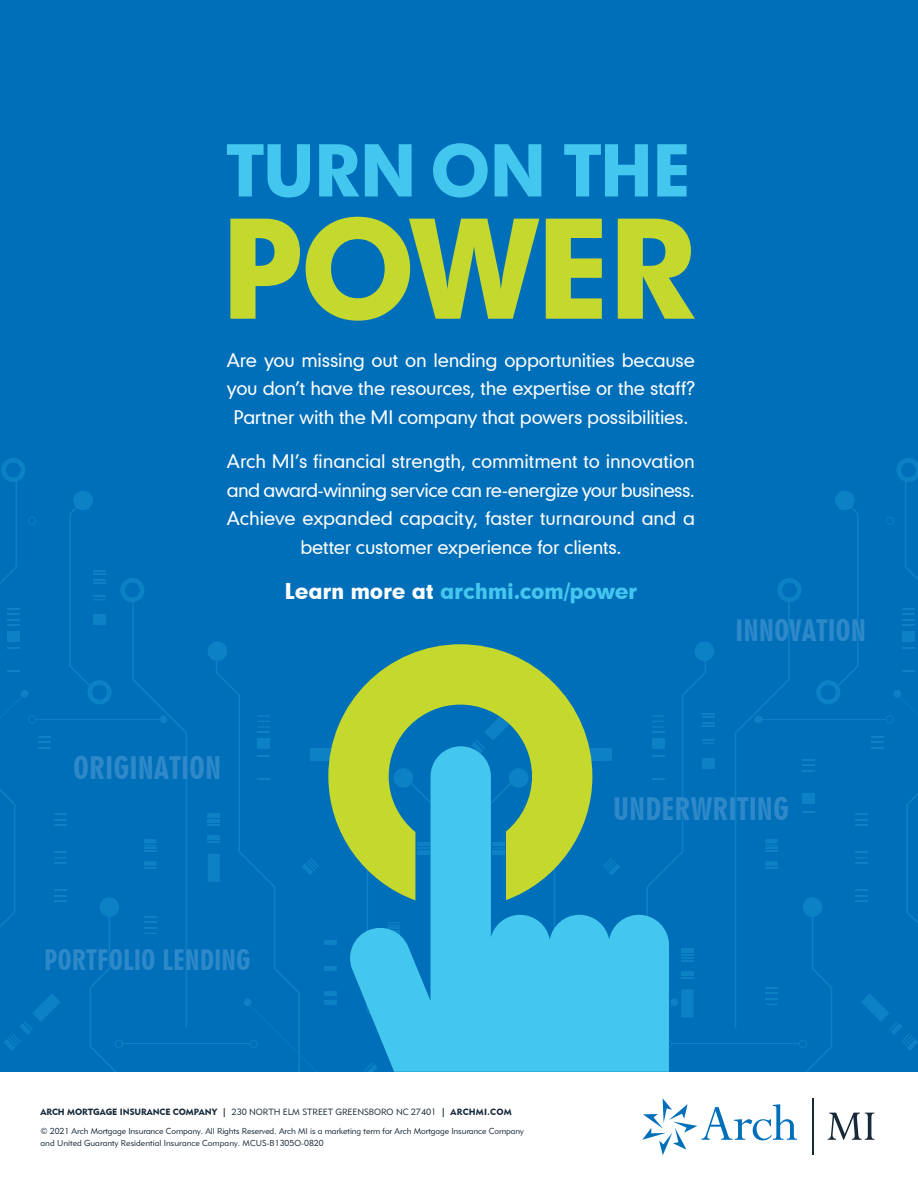
<style>
.page{position:relative;width:918px;height:1188px;background:#fff}
.page>*{position:absolute;margin:0;border:0;box-sizing:border-box;transform-origin:0 0}
.t1{font:29.85px "Geometric 706 BT Black Condensed B";color:#2f89c9}
.t2{font:28.35px "Geometric 706 BT Black Condensed B";color:#2f89c9}
.t3{font:27px "Geometric 706 BT Black Condensed B";color:#2f89c9}
.t4{font:21px "Geometric 706 BT Black B";letter-spacing:-.015em;color:#44c7ee}
.t5{font:18px/28.5px "Geometric 706 BT Medium B";letter-spacing:-.015em;color:#fff;text-align:center}
.t6{font:9px "Geometric 415 BT Black A";letter-spacing:-.01em;color:#172938}
.t7{font:8.7px/12px "Geometric 415 BT Lite A";letter-spacing:-.01em;color:#172938}
.s1{color:#fff}
.s2{font-family:"Geometric 415 BT Lite A"}
</style>
<div class="page">
<div style="left:0;top:0;width:918px;height:1072px;background:#006fba"></div>
<div style="left:695px;top:641px;width:19px;height:20px;background:#0c81c5;border-radius:50%"></div>
<hr style="left:672px;top:1044px;width:127px;height:1px;background:#0c81c5">
<div style="left:208px;top:641px;width:19px;height:20px;background:#0c81c5;border-radius:50%"></div>
<hr style="left:123px;top:1044px;width:127px;height:1px;background:#0c81c5">
<svg style="left:735px;top:458px;width:183px;height:614px"></svg>
<svg style="left:208px;top:661px;width:506px;height:411px"></svg>
<svg style="left:0;top:458px;width:187px;height:614px"></svg>
<svg style="left:230px;top:217px;width:465px;height:104px;fill:#c4d82d"></svg>
<svg style="left:227px;top:143px;width:460px;height:55px"></svg>
<svg style="left:642px;top:1098px;width:155px;height:57px"></svg>
<hr style="left:812px;top:1098px;width:1px;height:57px;background:#172938">
<svg style="left:828px;top:1113px;width:46px;height:27px"></svg>
<svg style="left:346px;top:746px;width:323px;height:326px;fill:#44c7ee"></svg>
<svg style="left:328px;top:644px;width:264px;height:256px"></svg>
<p class="t5" style="left:227px;top:345px;width:470px">Are you missing out on lending opportunities because you don’t have the resources, the expertise or the staff?<br>Partner with the MI company that powers possibilities.</p>
<p class="t5" style="left:227px;top:447px;width:470px">Arch MI’s financial strength, commitment to innovation and award-winning service can re-energize your business.<br>Achieve expanded capacity, faster turnaround and a better customer experience for clients.</p>
<p class="t4" style="left:285px;top:576px;width:354px"><span class="s1">Learn more at</span> archmi.com/power</p>
<h2 class="t2" style="left:736px;top:614px;width:132px">INNOVATION</h2>
<h1 class="t1" style="left:73px;top:750px;width:150px">ORIGINATION</h1>
<h3 class="t3" style="left:44px;top:944px;width:208px">PORTFOLIO LENDING</h3>
<p class="t6" style="left:40px;top:1107px;width:473px">ARCH MORTGAGE INSURANCE COMPANY | <span class="s2">230 NORTH ELM STREET GREENSBORO NC 27401</span> | ARCHMI.COM</p>
<p class="t7" style="left:40px;top:1125px;width:485px">© 2021 Arch Mortgage Insurance Company. All Rights Reserved. Arch MI is a marketing term for Arch Mortgage Insurance Company and United Guaranty Residential Insurance Company. MCUS-B1305O-0820</p>
<h1 class="t1" style="left:613px;top:791px;width:178px">UNDERWRITING</h1>
</div>
